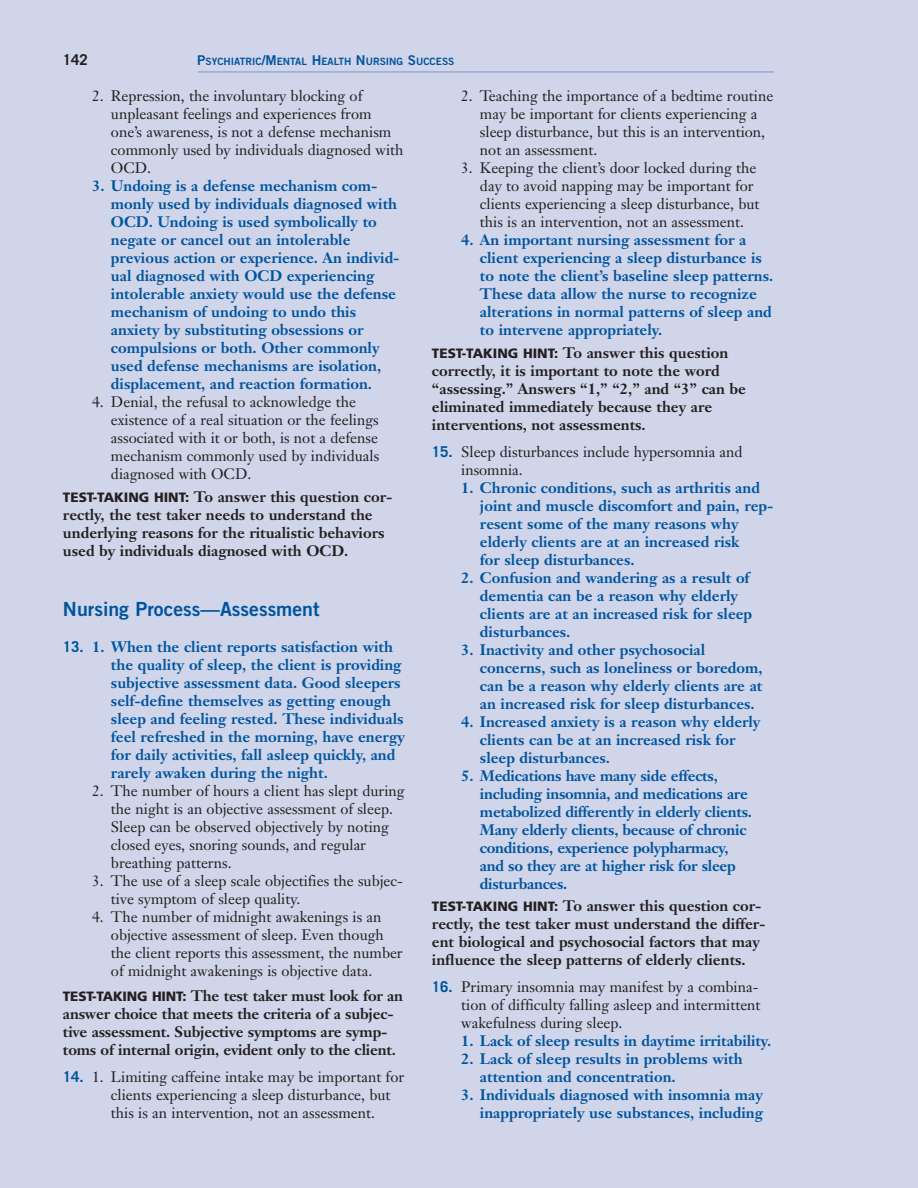
<style>
.page{position:relative;width:918px;height:1188px;background:#d0d5ea}
.page>*{position:absolute;margin:0;border:0;box-sizing:border-box;transform-origin:0 0}
.t1{font:19.5px "Trade Gothic Bold Two";color:#00549e}
.t2{font:700 15px/18px "Janson Text";color:#00549e}
.t3{font:15px/18px "Janson Text";color:#231f20}
.t4{font:700 15px/18px "Janson Text";color:#231f20}
.t5{font:700 15px "Trade Gothic";color:#231f20}
.t6{font:10.2px "Trade Gothic Bold Two";color:#00549e}
.s1{font-size:13.5px}
.s2{font-family:"Frutiger";font-weight:900;font-size:13.5px}
.s3{font-family:"Trade Gothic"}
.s4{font-family:"Trade Gothic";font-weight:700;color:#00549e}
</style>
<div class="page">
<p class="t5" style="left:63px;top:50px;width:27px">142</p>
<p class="t6" style="left:197px;top:55px;width:259px"><span class="s1">P</span>SYCHIATRIC<span class="s1">/M</span>ENTAL <span class="s1">H</span>EALTH <span class="s1">N</span>URSING <span class="s1">S</span>UCCESS</p>
<p class="t3" style="left:111px;top:87px;width:294px;text-indent:-19px">2. Repression, the involuntary blocking of unpleasant feelings and experiences from one’s awareness, is not a defense mechanism commonly used by individuals diagnosed with OCD.</p>
<p class="t2" style="left:111px;top:177px;width:290px;text-indent:-19px">3. Undoing is a defense mechanism com&shy;monly used by individuals diagnosed with OCD. Undoing is used symbolically to negate or cancel out an intolerable previous action or experience. An individ&shy;ual diagnosed with OCD experiencing intolerable anxiety would use the defense mechanism of undoing to undo this anxiety by substituting obsessions or compulsions or both. Other commonly used defense mechanisms are isolation, displacement, and reaction formation.</p>
<p class="t3" style="left:111px;top:393px;width:270px;text-indent:-19px">4. Denial, the refusal to acknowledge the existence of a real situation or the feelings associated with it or both, is not a defense mechanism commonly used by individuals diagnosed with OCD.</p>
<p class="t4" style="left:63px;top:487px;width:331px"><span class="s2">TEST-TAKING HINT:</span> To answer this question cor&shy;rectly, the test taker needs to understand the underlying reasons for the ritualistic behaviors used by individuals diagnosed with OCD.</p>
<h1 class="t1" style="left:63px;top:597px;width:258px">Nursing Process—Assessment</h1>
<p class="t2" style="left:111px;top:637px;width:295px;text-indent:-48px"><span class="s3">13.</span> 1. When the client reports satisfaction with the quality of sleep, the client is providing subjective assessment data. Good sleepers self-define themselves as getting enough sleep and feeling rested. These individuals feel refreshed in the morning, have energy for daily activities, fall asleep quickly, and rarely awaken during the night.</p>
<p class="t3" style="left:111px;top:782px;width:295px;text-indent:-19px">2. The number of hours a client has slept during the night is an objective assessment of sleep.<br>Sleep can be observed objectively by noting closed eyes, snoring sounds, and regular breathing patterns.</p>
<p class="t3" style="left:111px;top:872px;width:294px;text-indent:-19px">3. The use of a sleep scale objectifies the subjec&shy;tive symptom of sleep quality.</p>
<p class="t3" style="left:111px;top:908px;width:293px;text-indent:-19px">4. The number of midnight awakenings is an objective assessment of sleep. Even though the client reports this assessment, the number of midnight awakenings is objective data.</p>
<p class="t4" style="left:63px;top:987px;width:342px"><span class="s2">TEST-TAKING HINT:</span> The test taker must look for an answer choice that meets the criteria of a subjec&shy;tive assessment. Subjective symptoms are symp&shy;toms of internal origin, evident only to the client.</p>
<p class="t3" style="left:111px;top:1068px;width:295px;text-indent:-48px"><span class="s4">14.</span> 1. Limiting caffeine intake may be important for clients experiencing a sleep disturbance, but this is an intervention, not an assessment.</p>
<p class="t3" style="left:480px;top:87px;width:295px;text-indent:-19px">2. Teaching the importance of a bedtime routine may be important for clients experiencing a sleep disturbance, but this is an intervention, not an assessment.</p>
<p class="t3" style="left:480px;top:159px;width:281px;text-indent:-19px">3. Keeping the client’s door locked during the day to avoid napping may be important for clients experiencing a sleep disturbance, but this is an intervention, not an assessment.</p>
<p class="t2" style="left:480px;top:231px;width:295px;text-indent:-19px">4. An important nursing assessment for a client experiencing a sleep disturbance is to note the client’s baseline sleep patterns.<br>These data allow the nurse to recognize alterations in normal patterns of sleep and to intervene appropriately.</p>
<p class="t4" style="left:432px;top:343px;width:316px"><span class="s2">TEST-TAKING HINT:</span> To answer this question correctly, it is important to note the word “assessing.” Answers “1,” “2,” and “3” can be eliminated immediately because they are interventions, not assessments.</p>
<p class="t3" style="left:461px;top:443px;width:283px;text-indent:-29px"><span class="s4">15.</span> Sleep disturbances include hypersomnia and insomnia.</p>
<p class="t2" style="left:480px;top:478px;width:295px;text-indent:-19px">1. Chronic conditions, such as arthritis and joint and muscle discomfort and pain, rep&shy;resent some of the many reasons why elderly clients are at an increased risk<br>for sleep disturbances.</p>
<p class="t2" style="left:480px;top:568px;width:274px;text-indent:-19px">2. Confusion and wandering as a result of dementia can be a reason why elderly clients are at an increased risk for sleep disturbances.</p>
<p class="t2" style="left:480px;top:640px;width:284px;text-indent:-19px">3. Inactivity and other psychosocial concerns, such as loneliness or boredom, can be a reason why elderly clients are at an increased risk for sleep disturbances.</p>
<p class="t2" style="left:480px;top:712px;width:282px;text-indent:-19px">4. Increased anxiety is a reason why elderly clients can be at an increased risk for sleep disturbances.</p>
<p class="t2" style="left:480px;top:766px;width:274px;text-indent:-19px">5. Medications have many side effects, including insomnia, and medications are metabolized differently in elderly clients.<br>Many elderly clients, because of chronic conditions, experience polypharmacy, and so they are at higher risk for sleep disturbances.</p>
<p class="t4" style="left:432px;top:897px;width:335px"><span class="s2">TEST-TAKING HINT:</span> To answer this question cor&shy;rectly, the test taker must understand the differ&shy;ent biological and psychosocial factors that may influence the sleep patterns of elderly clients.</p>
<p class="t3" style="left:461px;top:978px;width:301px;text-indent:-29px"><span class="s4">16.</span> Primary insomnia may manifest by a combina&shy;tion of difficulty falling asleep and intermittent wakefulness during sleep.</p>
<p class="t2" style="left:461px;top:1032px;width:312px">1. Lack of sleep results in daytime irritability.</p>
<p class="t2" style="left:480px;top:1050px;width:264px;text-indent:-19px">2. Lack of sleep results in problems with attention and concentration.</p>
<p class="t2" style="left:461px;top:1086px;width:303px;text-align:right">3. Individuals diagnosed with insomnia may inappropriately use substances, including</p>
</div>
